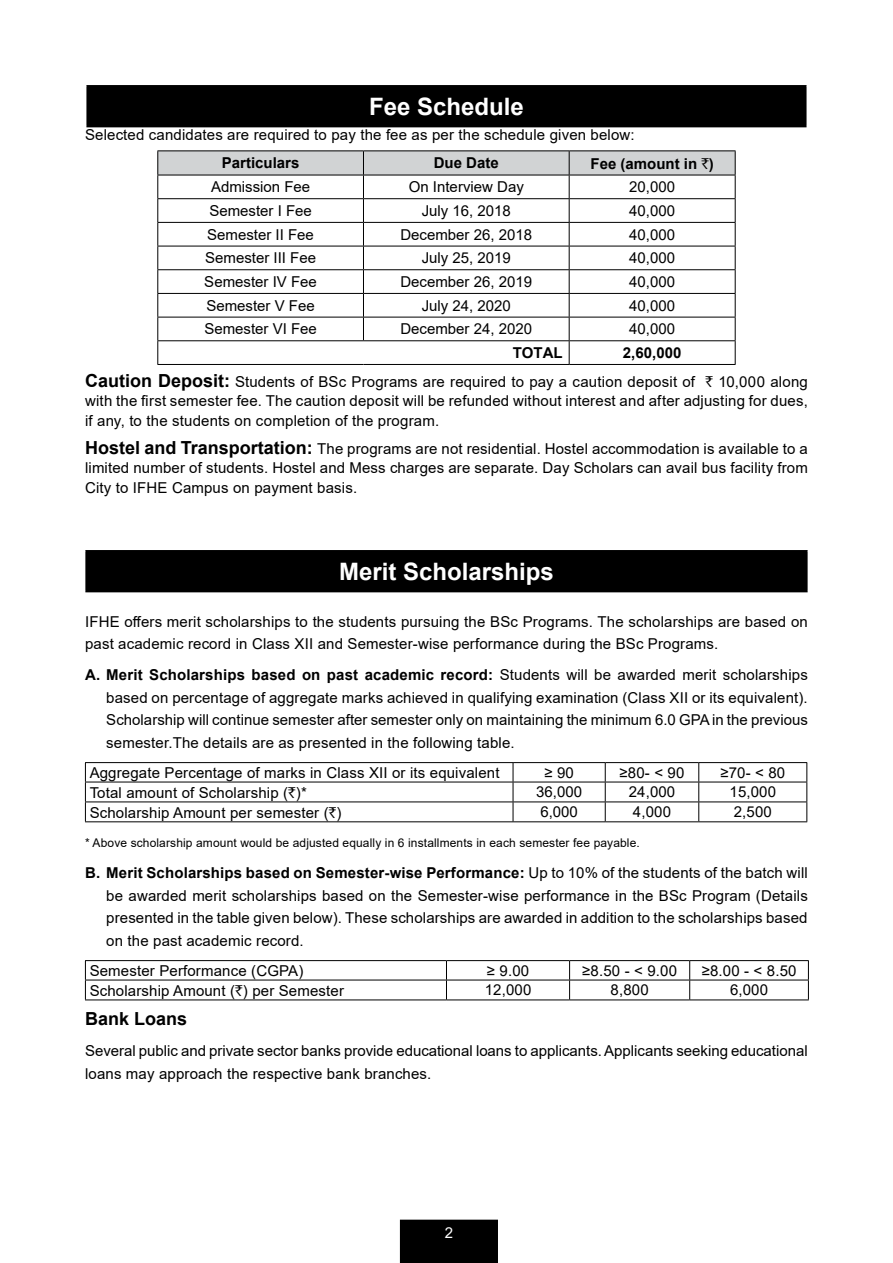
<style>
.page{position:relative;width:893px;height:1263px;background:#fff}
.page>*{position:absolute;margin:0;border:0;box-sizing:border-box;transform-origin:0 0}
.t1{font:700 24px "Arial";color:#fff}
.t2{font:700 18px "Arial";color:#000}
.t3{font:15px/22.5px "Arial";letter-spacing:.01em;color:#000}
.t4{font:700 15px "Arial";color:#000}
.t5{font:15px "Arial";color:#fff}
.t6{font:12px "Arial";letter-spacing:.01em;color:#000}
.s1{font-family:"Rupee Foradian";font-weight:400}
.s2{font-weight:700}
.s3{font-weight:700;font-size:18px}
.s4{font-family:"Rupee Foradian"}
</style>
<div class="page">
<div style="left:400px;top:1220px;width:98px;height:43px;background:#000"></div>
<hr style="left:157px;top:150px;width:206px;height:1px;background:#000">
<hr style="left:363px;top:150px;width:206px;height:1px;background:#000">
<hr style="left:569px;top:150px;width:167px;height:1px;background:#000">
<svg style="left:157px;top:151px;width:579px;height:213px"></svg>
<hr style="left:157px;top:364px;width:206px;height:1px;background:#000">
<hr style="left:363px;top:364px;width:206px;height:1px;background:#000">
<hr style="left:569px;top:364px;width:167px;height:1px;background:#000">
<hr style="left:85px;top:762px;width:428px;height:1px;background:#000">
<hr style="left:513px;top:762px;width:92px;height:1px;background:#000">
<hr style="left:605px;top:762px;width:94px;height:1px;background:#000">
<hr style="left:699px;top:762px;width:108px;height:1px;background:#000">
<hr style="left:85px;top:782px;width:428px;height:1px;background:#000">
<hr style="left:513px;top:782px;width:92px;height:1px;background:#000">
<hr style="left:605px;top:782px;width:94px;height:1px;background:#000">
<hr style="left:699px;top:782px;width:108px;height:1px;background:#000">
<hr style="left:85px;top:801px;width:428px;height:1px;background:#000">
<svg style="left:85px;top:763px;width:1px;height:58px"></svg>
<hr style="left:513px;top:801px;width:92px;height:1px;background:#000">
<svg style="left:513px;top:763px;width:1px;height:58px"></svg>
<hr style="left:605px;top:801px;width:94px;height:1px;background:#000">
<svg style="left:605px;top:763px;width:1px;height:58px"></svg>
<hr style="left:699px;top:801px;width:108px;height:1px;background:#000">
<svg style="left:698px;top:763px;width:1px;height:58px"></svg>
<svg style="left:806px;top:763px;width:1px;height:58px"></svg>
<hr style="left:85px;top:821px;width:428px;height:1px;background:#000">
<hr style="left:513px;top:821px;width:92px;height:1px;background:#000">
<hr style="left:605px;top:821px;width:94px;height:1px;background:#000">
<hr style="left:699px;top:821px;width:108px;height:1px;background:#000">
<hr style="left:85px;top:960px;width:361px;height:1px;background:#000">
<hr style="left:446px;top:960px;width:124px;height:1px;background:#000">
<hr style="left:570px;top:960px;width:120px;height:1px;background:#000">
<hr style="left:690px;top:960px;width:119px;height:1px;background:#000">
<hr style="left:85px;top:980px;width:361px;height:1px;background:#000">
<svg style="left:85px;top:961px;width:1px;height:38px"></svg>
<hr style="left:446px;top:980px;width:124px;height:1px;background:#000">
<svg style="left:446px;top:961px;width:1px;height:38px"></svg>
<hr style="left:570px;top:980px;width:120px;height:1px;background:#000">
<svg style="left:569px;top:961px;width:1px;height:38px"></svg>
<hr style="left:690px;top:980px;width:119px;height:1px;background:#000">
<svg style="left:689px;top:961px;width:1px;height:38px"></svg>
<svg style="left:808px;top:961px;width:1px;height:38px"></svg>
<hr style="left:85px;top:999px;width:361px;height:1px;background:#000">
<hr style="left:446px;top:999px;width:124px;height:1px;background:#000">
<hr style="left:570px;top:999px;width:120px;height:1px;background:#000">
<hr style="left:690px;top:999px;width:119px;height:1px;background:#000">
<div style="left:86px;top:551px;width:721px;height:41px;background:#000"></div>
<hr style="left:85px;top:550px;width:723px;height:1px;background:#000">
<hr style="left:85px;top:551px;width:2px;height:40px;background:#000">
<hr style="left:806px;top:551px;width:2px;height:40px;background:#000">
<hr style="left:85px;top:591px;width:723px;height:1px;background:#000">
<div style="left:87px;top:86px;width:719px;height:41px;background:#000"></div>
<hr style="left:86px;top:85px;width:720px;height:2px;background:#000">
<hr style="left:86px;top:87px;width:2px;height:39px;background:#000">
<hr style="left:86px;top:126px;width:720px;height:1px;background:#000">
<h1 class="t1" style="left:369px;top:90px;width:156px">Fee Schedule</h1>
<p class="t3" style="left:85px;top:124px;width:551px">Selected candidates are required to pay the fee as per the schedule given below:</p>
<p class="t4" style="left:222px;top:152px;width:79px">Particulars</p>
<p class="t4" style="left:434px;top:152px;width:67px">Due Date</p>
<p class="t4" style="left:590px;top:153px;width:125px">Fee (amount in <span class="s1">`</span>)</p>
<p class="t3" style="left:211px;top:176px;width:101px">Admission Fee</p>
<p class="t3" style="left:409px;top:176px;width:117px">On Interview Day</p>
<p class="t3" style="left:629px;top:176px;width:47px">20,000</p>
<p class="t3" style="left:209px;top:199px;width:104px">Semester I Fee</p>
<p class="t3" style="left:422px;top:199px;width:91px">July 16, 2018</p>
<p class="t3" style="left:629px;top:199px;width:47px">40,000</p>
<p class="t3" style="left:207px;top:223px;width:108px">Semester II Fee</p>
<p class="t3" style="left:400px;top:223px;width:133px">December 26, 2018</p>
<p class="t3" style="left:629px;top:223px;width:47px">40,000</p>
<p class="t3" style="left:205px;top:247px;width:112px">Semester III Fee</p>
<p class="t3" style="left:422px;top:247px;width:91px">July 25, 2019</p>
<p class="t3" style="left:629px;top:247px;width:47px">40,000</p>
<p class="t3" style="left:204px;top:270px;width:114px">Semester IV Fee</p>
<p class="t3" style="left:400px;top:270px;width:133px">December 26, 2019</p>
<p class="t3" style="left:629px;top:270px;width:47px">40,000</p>
<p class="t3" style="left:206px;top:294px;width:110px">Semester V Fee</p>
<p class="t3" style="left:422px;top:294px;width:91px">July 24, 2020</p>
<p class="t3" style="left:629px;top:294px;width:47px">40,000</p>
<p class="t3" style="left:204px;top:318px;width:114px">Semester VI Fee</p>
<p class="t3" style="left:400px;top:318px;width:133px">December 24, 2020</p>
<p class="t3" style="left:629px;top:318px;width:47px">40,000</p>
<p class="t4" style="left:513px;top:342px;width:50px">TOTAL</p>
<p class="t3" style="left:85px;top:338px;width:724px;line-height:28.8px;text-indent:538px"><span class="s2">2,60,000<br></span><span class="s3">Caution Deposit:</span> Students of BSc Programs are required to pay a caution deposit of <span class="s4">`</span> 10,000 along</p>
<p class="t3" style="left:85px;top:391px;width:724px;line-height:19.5px">with the first semester fee. The caution deposit will be refunded without interest and after adjusting for dues, if any, to the students on completion of the program.</p>
<p class="t3" style="left:85px;top:439px;width:724px;line-height:19.5px;text-align:justify"><span class="s3">Hostel and Transportation:</span> The programs are not residential. Hostel accommodation is available to a limited number of students. Hostel and Mess charges are separate. Day Scholars can avail bus facility from City to IFHE Campus on payment basis.</p>
<h1 class="t1" style="left:339px;top:555px;width:216px">Merit Scholarships</h1>
<p class="t3" style="left:85px;top:610px;width:724px">IFHE offers merit scholarships to the students pursuing the BSc Programs. The scholarships are based on past academic record in Class XII and Semester-wise performance during the BSc Programs.</p>
<p class="t3" style="left:106px;top:664px;width:703px;text-align:justify;text-indent:-21px"><span class="s2">A. Merit Scholarships based on past academic record:</span> Students will be awarded merit scholarships based on percentage of aggregate marks achieved in qualifying examination (Class XII or its equivalent).<br>Scholarship will continue semester after semester only on maintaining the minimum 6.0 GPA in the previous semester.The details are as presented in the following table.</p>
<p class="t3" style="left:90px;top:761px;width:411px">Aggregate Percentage of marks in Class XII or its equivalent</p>
<p class="t3" style="left:544px;top:761px;width:31px">≥ 90</p>
<p class="t3" style="left:620px;top:761px;width:66px">≥80- &lt; 90</p>
<p class="t3" style="left:720px;top:761px;width:66px">≥70- &lt; 80</p>
<p class="t3" style="left:90px;top:781px;width:219px">Total amount of Scholarship (<span class="s4">`</span>)*</p>
<p class="t3" style="left:536px;top:780px;width:47px">36,000</p>
<p class="t3" style="left:629px;top:780px;width:48px">24,000</p>
<p class="t3" style="left:729px;top:780px;width:48px">15,000</p>
<p class="t3" style="left:90px;top:801px;width:253px">Scholarship Amount per semester (<span class="s4">`</span>)</p>
<p class="t3" style="left:540px;top:800px;width:39px">6,000</p>
<p class="t3" style="left:633px;top:800px;width:40px">4,000</p>
<p class="t3" style="left:734px;top:800px;width:40px">2,500</p>
<p class="t6" style="left:85px;top:835px;width:556px">* Above scholarship amount would be adjusted equally in 6 installments in each semester fee payable.</p>
<p class="t3" style="left:106px;top:862px;width:703px;text-align:justify;text-indent:-21px"><span class="s2">B. Merit Scholarships based on Semester-wise Performance:</span> Up to 10% of the students of the batch will be awarded merit scholarships based on the Semester-wise performance in the BSc Program (Details presented in the table given below). These scholarships are awarded in addition to the scholarships based on the past academic record.</p>
<p class="t3" style="left:90px;top:959px;width:215px">Semester Performance (CGPA)</p>
<p class="t3" style="left:487px;top:959px;width:44px">≥ 9.00</p>
<p class="t3" style="left:582px;top:959px;width:96px">≥8.50 - &lt; 9.00</p>
<p class="t3" style="left:702px;top:959px;width:96px">≥8.00 - &lt; 8.50</p>
<p class="t3" style="left:90px;top:979px;width:256px">Scholarship Amount (<span class="s4">`</span>) per Semester</p>
<p class="t3" style="left:485px;top:978px;width:48px">12,000</p>
<p class="t3" style="left:611px;top:978px;width:40px">8,800</p>
<p class="t3" style="left:730px;top:978px;width:40px">6,000</p>
<p class="t2" style="left:85px;top:1006px;width:104px">Bank Loans</p>
<p class="t3" style="left:85px;top:1040px;width:724px">Several public and private sector banks provide educational loans to applicants. Applicants seeking educational loans may approach the respective bank branches.</p>
<p class="t5" style="left:445px;top:1222px;width:10px">2</p>
</div>
